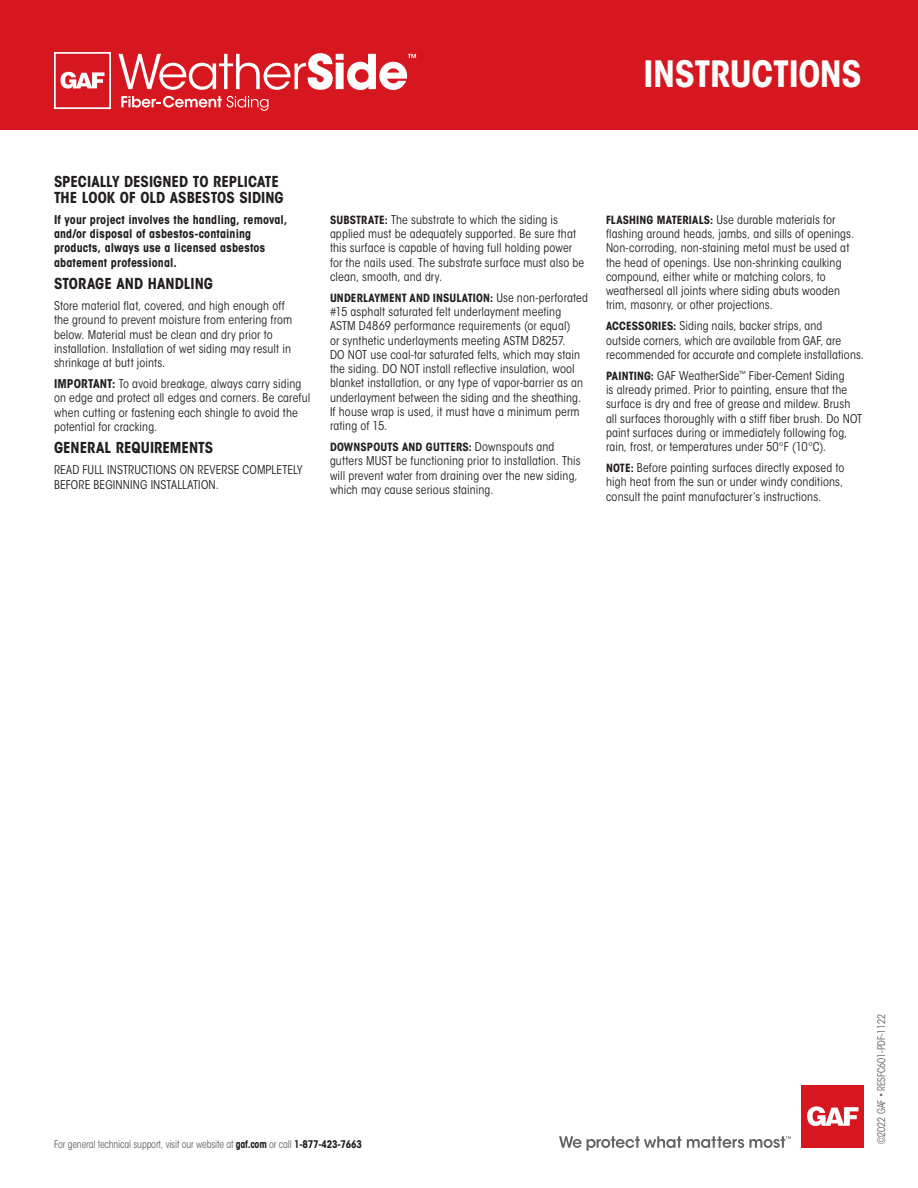
<style>
.page{position:relative;width:918px;height:1188px;background:#fff}
.page>*{position:absolute;margin:0;border:0;box-sizing:border-box;transform-origin:0 0}
.war_text{font:700 condensed 36px "ITC Avant Garde Std";letter-spacing:-.01em;color:#fff}
.HEADER_1{font:700 condensed 15px/15.8px "ITC Avant Garde Std";color:#231f20}
.BODY_COPY_8pts_9_5_L{font:condensed 12px/14.2px "ITC Avant Garde Std";letter-spacing:.01em;color:#231f20}
.BODY_COPY_8pts_9_5_L-2{font:700 condensed 12px/14.2px "ITC Avant Garde Std";letter-spacing:.015em;color:#231f20}
.BODY_COPY_8pts_9_5_L-3{font:700 condensed 11.25px "ITC Avant Garde Std";letter-spacing:.01em;color:#231f20}
.Footnotes_6_8_AGarde{font:condensed 10.5px "ITC Avant Garde Std";letter-spacing:-.015em;color:#636366;scale:.93 1}
.s1{font-weight:700}
.s2{font-weight:700;font-size:11.25px}
.s3{font-weight:400;font-size:12px}
.s4{font-weight:700;color:#231f20}
</style>
<div class="page">
<div style="left:0;top:0;width:918px;height:130px;background:#d7171f"></div>
<svg style="left:559px;top:1136px;width:232px;height:15px"></svg>
<div style="left:802px;top:1085px;width:62px;height:63px;background:#d7171f"></div>
<svg style="left:807px;top:1106px;width:51px;height:20px"></svg>
<svg style="left:118px;top:53px;width:298px;height:37px"></svg>
<svg style="left:121px;top:96px;width:148px;height:15px"></svg>
<svg style="left:54px;top:52px;width:57px;height:57px"></svg>
<p class="war_text" style="left:644px;top:51px;width:220px">INSTRUCTIONS</p>
<p class="HEADER_1" style="left:54px;top:174px;width:231px">SPECIALLY DESIGNED TO REPLICATE<br>THE LOOK OF OLD ASBESTOS SIDING</p>
<p class="BODY_COPY_8pts_9_5_L-2" style="left:54px;top:212px;width:235px">If your project involves the handling, removal, and/or disposal of asbestos-containing products, always use a licensed asbestos abatement professional.</p>
<p class="HEADER_1" style="left:54px;top:276px;width:161px">STORAGE AND HANDLING</p>
<p class="BODY_COPY_8pts_9_5_L" style="left:54px;top:299px;width:240px">Store material flat, covered, and high enough off the ground to prevent moisture from entering from below. Material must be clean and dry prior to installation. Installation of wet siding may result in shrinkage at butt joints.</p>
<p class="BODY_COPY_8pts_9_5_L" style="left:54px;top:377px;width:258px"><span class="s1">IMPORTANT:</span> To avoid breakage, always carry siding on edge and protect all edges and corners. Be careful when cutting or fastening each shingle to avoid the potential for cracking.</p>
<p class="HEADER_1" style="left:54px;top:440px;width:161px">GENERAL REQUIREMENTS</p>
<p class="BODY_COPY_8pts_9_5_L" style="left:54px;top:463px;width:250px">READ FULL INSTRUCTIONS ON REVERSE COMPLETELY<br>BEFORE BEGINNING INSTALLATION.</p>
<p class="BODY_COPY_8pts_9_5_L" style="left:330px;top:212px;width:256px"><span class="s2">SUBSTRATE:</span> The substrate to which the siding is applied must be adequately supported. Be sure that this surface is capable of having full holding power for the nails used. The substrate surface must also be clean, smooth, and dry.</p>
<p class="BODY_COPY_8pts_9_5_L-3" style="left:330px;top:291px;width:260px">UNDERLAYMENT AND INSULATION: <span class="s3">Use non-perforated</span></p>
<p class="BODY_COPY_8pts_9_5_L" style="left:330px;top:305px;width:255px">#15 asphalt saturated felt underlayment meeting ASTM D4869 performance requirements (or equal)<br>or synthetic underlayments meeting ASTM D8257.<br>DO NOT use coal-tar saturated felts, which may stain the siding. DO NOT install reflective insulation, wool blanket installation, or any type of vapor-barrier as an underlayment between the siding and the sheathing.<br>If house wrap is used, it must have a minimum perm rating of 15.</p>
<p class="BODY_COPY_8pts_9_5_L-3" style="left:330px;top:440px;width:226px">DOWNSPOUTS AND GUTTERS: <span class="s3">Downspouts and</span></p>
<p class="BODY_COPY_8pts_9_5_L" style="left:330px;top:454px;width:252px">gutters MUST be functioning prior to installation. This will prevent water from draining over the new siding, which may cause serious staining.</p>
<p class="BODY_COPY_8pts_9_5_L" style="left:606px;top:212px;width:250px"><span class="s2">FLASHING MATERIALS:</span> Use durable materials for flashing around heads, jambs, and sills of openings.<br>Non-corroding, non-staining metal must be used at the head of openings. Use non-shrinking caulking compound, either white or matching colors, to weatherseal all joints where siding abuts wooden trim, masonry, or other projections.</p>
<p class="BODY_COPY_8pts_9_5_L" style="left:606px;top:319px;width:259px"><span class="s2">ACCESSORIES:</span> Siding nails, backer strips, and<br>outside corners, which are available from GAF, are recommended for accurate and complete installations.</p>
<p class="BODY_COPY_8pts_9_5_L" style="left:606px;top:368px;width:258px"><span class="s2">PAINTING:</span> GAF WeatherSide<sup>™</sup> Fiber-Cement Siding<br>is already primed. Prior to painting, ensure that the surface is dry and free of grease and mildew. Brush all surfaces thoroughly with a stiff fiber brush. Do NOT paint surfaces during or immediately following fog, rain, frost, or temperatures under 50°F (10°C).</p>
<p class="BODY_COPY_8pts_9_5_L" style="left:606px;top:461px;width:240px;text-align:justify"><span class="s2">NOTE:</span> Before painting surfaces directly exposed to high heat from the sun or under windy conditions, consult the paint manufacturer’s instructions.</p>
<p class="Footnotes_6_8_AGarde" style="left:54px;top:1137px;width:332px">For general technical support, visit our website at <span class="s4">gaf.com</span> or call <span class="s4">1-877-423-7663</span></p>
<p class="Footnotes_6_8_AGarde" style="left:875px;top:1144px;width:142px;rotate:-90deg">©2022 GAF • RESFC601-PDF-1122</p>
</div>
